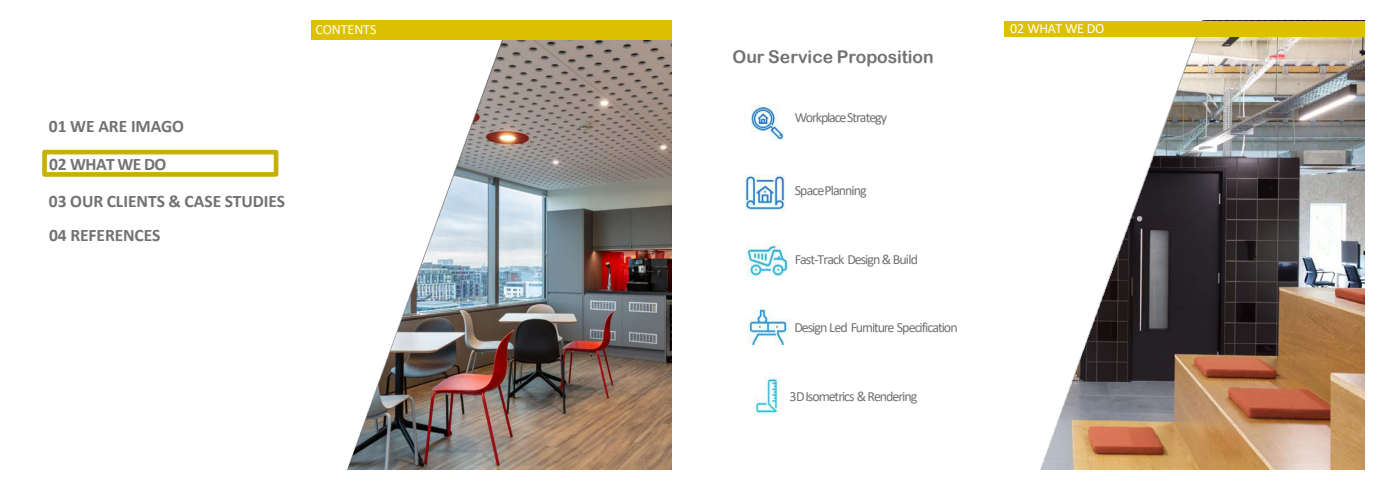
<style>
.page{position:relative;width:1386px;height:491px;background:#fff}
.page>*{position:absolute;margin:0;border:0;box-sizing:border-box;transform-origin:0 0}
.t1{font:700 17.5px "Calibri";letter-spacing:-.005em;color:#727272}
.t2{font:17.5px "Arial Rounded MT Bold";letter-spacing:-.005em;color:#727272}
.t3{font:700 17.5px "Calibri";letter-spacing:-.03em;color:#727272}
.t4{font:14px "Calibri";letter-spacing:-.075em;color:#727272}
.t5{font:14px "Calibri";letter-spacing:-.005em;color:#fff}
</style>
<div class="page">
<img style="left:347px;top:40px;width:325px;height:429px">
<div style="left:42px;top:150px;width:236px;height:26px;border:5px solid #c4b104"></div>
<div style="left:311px;top:21px;width:360px;height:19px;background:#ddc100"></div>
<img style="left:1041px;top:37px;width:323px;height:432px">
<div style="left:1003px;top:21px;width:361px;height:16px;background:#ddc100"></div>
<img style="left:746px;top:244px;width:42px;height:32px">
<img style="left:754px;top:377px;width:26px;height:37px">
<img style="left:746px;top:309px;width:42px;height:35px">
<img style="left:745px;top:174px;width:40px;height:37px">
<img style="left:751px;top:104px;width:33px;height:37px">
<p class="t1" style="left:49px;top:114px;width:136px">01 WE ARE IMAGO</p>
<p class="t3" style="left:49px;top:151px;width:119px">02 WHAT WE DO</p>
<p class="t1" style="left:49px;top:189px;width:238px">03 OUR CLIENTS &amp; CASE STUDIES</p>
<p class="t1" style="left:49px;top:223px;width:113px">04 REFERENCES</p>
<p class="t5" style="left:315px;top:20px;width:62px">CONTENTS</p>
<p class="t5" style="left:1010px;top:19px;width:95px">02 WHAT WE DO</p>
<h2 class="t2" style="left:732px;top:47px;width:203px">Our Service Proposition</h2>
<p class="t4" style="left:794px;top:107px;width:94px">WorkplaceStrategy</p>
<p class="t4" style="left:794px;top:180px;width:73px">SpacePlanning</p>
<p class="t4" style="left:794px;top:249px;width:125px">Fast-Track Design &amp;Build</p>
<p class="t4" style="left:794px;top:317px;width:165px">Design Led Furniture Specification</p>
<p class="t4" style="left:789px;top:386px;width:129px">3DIsometrics &amp; Rendering</p>
</div>
